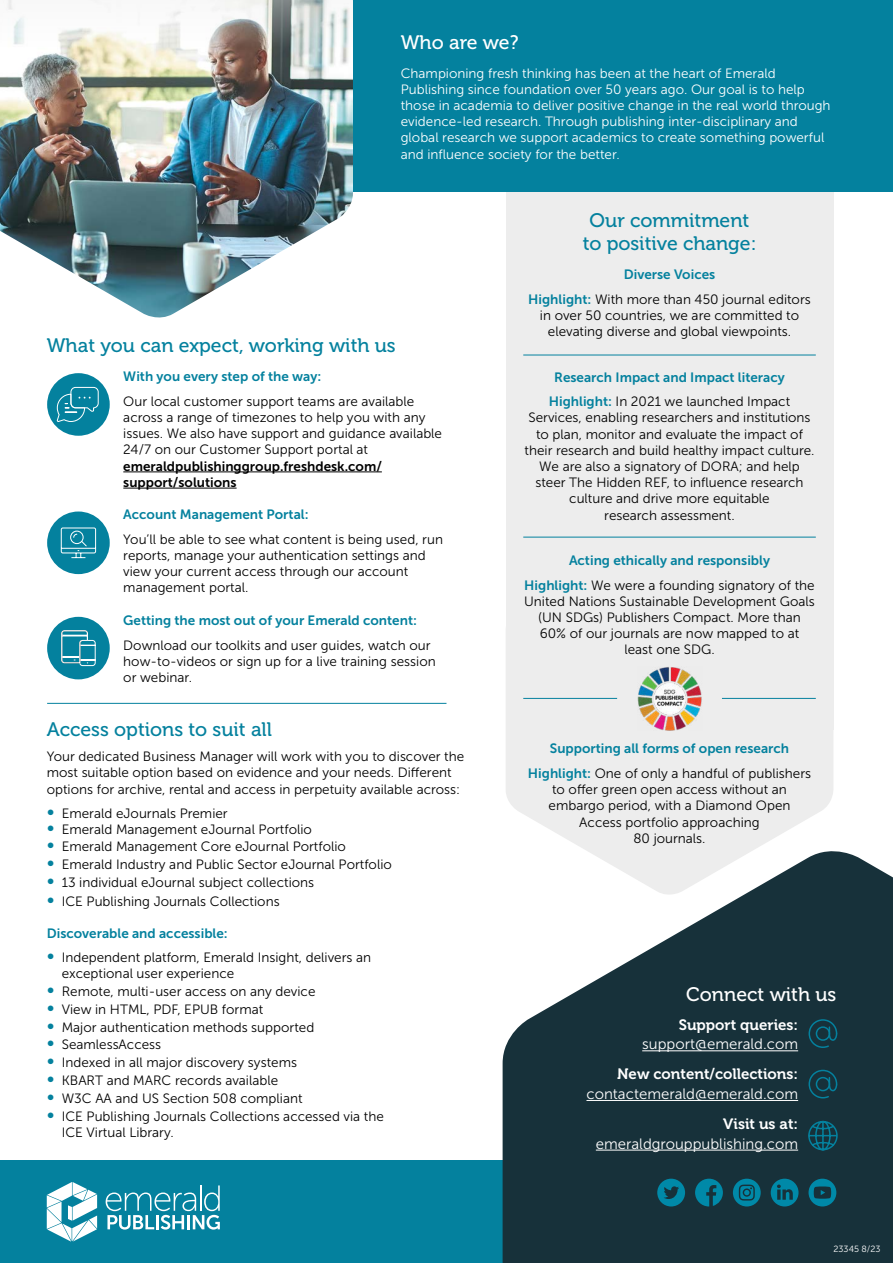
<style>
.page{position:relative;width:893px;height:1263px;background:#fff}
.page>*{position:absolute;margin:0;border:0;box-sizing:border-box;transform-origin:0 0}
.t1{font:19.5px/23.4px "Museo 500";color:#04819e;text-align:center}
.t2{font:19.5px "Museo 500";color:#fff}
.t3{font:15px/19.5px "Museo Sans 300";color:#fff;text-align:right}
.t4{font:13.5px/16.2px "Museo Sans 300";color:#000}
.t5{font:13.5px/16.2px "Museo Sans 300";color:#fff}
.t6{font:13.5px "Museo Sans 700";color:#04819e}
.t7{font:9px "Museo Sans 300";color:#fff}
.s1{font-family:"Museo Sans 700"}
.s2{font-size:19.5px;color:#04819e}
.s3{font-family:"Museo Sans 700";color:#04819e}
.s4{font-family:"Museo 700"}
</style>
<div class="page">
<div style="left:506px;top:0;width:327px;height:729px;background:#ededed"></div>
<svg style="left:506px;top:536px;width:327px;height:313px"></svg>
<hr style="left:123px;top:471px;width:259px;height:1px;background:#000">
<hr style="left:123px;top:488px;width:114px;height:1px;background:#000">
<div style="left:0;top:1161px;width:893px;height:102px;background:#04819e"></div>
<svg style="left:503px;top:849px;width:390px;height:414px;fill:#17313a"></svg>
<svg style="left:106px;top:1185px;width:114px;height:44px"></svg>
<svg style="left:47px;top:1182px;width:50px;height:60px"></svg>
<hr style="left:47px;top:703px;width:399px;height:1px;background:#04819e">
<hr style="left:523px;top:698px;width:94px;height:1px;background:#04819e">
<hr style="left:722px;top:698px;width:94px;height:1px;background:#04819e">
<hr style="left:523px;top:537px;width:293px;height:1px;background:#04819e">
<hr style="left:523px;top:355px;width:293px;height:1px;background:#04819e">
<img style="left:637px;top:667px;width:65px;height:63px">
<div style="left:47px;top:511px;width:63px;height:63px;background:#04819e;border-radius:50%"></div>
<svg style="left:60px;top:527px;width:36px;height:31px"></svg>
<div style="left:47px;top:373px;width:63px;height:63px;background:#04819e;border-radius:50%"></div>
<svg style="left:56px;top:386px;width:43px;height:36px"></svg>
<div style="left:47px;top:617px;width:63px;height:62px;background:#04819e;border-radius:50%"></div>
<svg style="left:61px;top:630px;width:35px;height:36px"></svg>
<svg style="left:695px;top:1179px;width:28px;height:27px"></svg>
<svg style="left:808px;top:1179px;width:28px;height:27px"></svg>
<svg style="left:657px;top:1179px;width:28px;height:27px"></svg>
<svg style="left:771px;top:1179px;width:27px;height:27px"></svg>
<svg style="left:733px;top:1179px;width:28px;height:27px"></svg>
<hr style="left:642px;top:1050px;width:156px;height:1px;background:#fff">
<hr style="left:586px;top:1100px;width:212px;height:1px;background:#fff">
<hr style="left:596px;top:1150px;width:202px;height:1px;background:#fff">
<svg style="left:808px;top:1069px;width:30px;height:30px"></svg>
<svg style="left:808px;top:1018px;width:30px;height:31px"></svg>
<svg style="left:807px;top:1120px;width:31px;height:31px"></svg>
<div style="left:0;top:0;width:893px;height:191px;background:#04819e"></div>
<img style="left:0;top:47px;width:353px;height:271px">
<svg style="left:0;top:0;width:353px;height:47px;background:#e2e2e0"></svg>
<p class="t2" style="left:401px;top:31px;width:119px">Who are we?</p>
<p class="t5" style="left:401px;top:65px;width:431px">Championing fresh thinking has been at the heart of Emerald Publishing since foundation over 50 years ago. Our goal is to help those in academia to deliver positive change in the real world through evidence-led research. Through publishing inter-disciplinary and global research we support academics to create something powerful and influence society for the better.</p>
<p class="t1" style="left:47px;top:334px;width:350px">What you can expect, working with us</p>
<p class="t6" style="left:123px;top:369px;width:200px">With you every step of the way:</p>
<p class="t4" style="left:123px;top:393px;width:320px">Our local customer support teams are available across a range of timezones to help you with any issues. We also have support and guidance available 24/7 on our Customer Support portal at <span class="s1">emeraldpublishinggroup.freshdesk.com/ support/solutions</span></p>
<p class="t6" style="left:123px;top:507px;width:187px">Account Management Portal:</p>
<p class="t4" style="left:123px;top:531px;width:321px">You’ll be able to see what content is being used, run reports, manage your authentication settings and view your current access through our account management portal.</p>
<p class="t6" style="left:123px;top:613px;width:295px">Getting the most out of your Emerald content:</p>
<p class="t4" style="left:123px;top:637px;width:314px">Download our toolkits and user guides, watch our how-to-videos or sign up for a live training session or webinar.</p>
<p class="t1" style="left:47px;top:718px;width:227px">Access options to suit all</p>
<p class="t4" style="left:47px;top:748px;width:419px">Your dedicated Business Manager will work with you to discover the most suitable option based on evidence and your needs. Different options for archive, rental and access in perpetuity available across:</p>
<p class="t4" style="left:47px;top:805px;width:182px"><span class="s2">•</span> Emerald eJournals Premier</p>
<p class="t4" style="left:47px;top:821px;width:267px"><span class="s2">•</span> Emerald Management eJournal Portfolio</p>
<p class="t4" style="left:47px;top:839px;width:301px"><span class="s2">•</span> Emerald Management Core eJournal Portfolio</p>
<p class="t4" style="left:47px;top:857px;width:347px"><span class="s2">•</span> Emerald Industry and Public Sector eJournal Portfolio</p>
<p class="t4" style="left:47px;top:874px;width:269px"><span class="s2">•</span> 13 individual eJournal subject collections</p>
<p class="t4" style="left:47px;top:893px;width:234px"><span class="s2">•</span> ICE Publishing Journals Collections</p>
<p class="t6" style="left:47px;top:926px;width:182px">Discoverable and accessible:</p>
<p class="t4" style="left:62px;top:950px;width:311px;line-height:15.8px;text-indent:-15px"><span class="s2">•</span> Independent platform, Emerald Insight, delivers an exceptional user experience</p>
<p class="t4" style="left:47px;top:983px;width:270px"><span class="s2">•</span> Remote, multi-user access on any device</p>
<p class="t4" style="left:47px;top:1001px;width:218px"><span class="s2">•</span> View in HTML, PDF, EPUB format</p>
<p class="t4" style="left:47px;top:1019px;width:269px"><span class="s2">•</span> Major authentication methods supported</p>
<p class="t4" style="left:47px;top:1037px;width:116px"><span class="s2">•</span> SeamlessAccess</p>
<p class="t4" style="left:47px;top:1055px;width:252px"><span class="s2">•</span> Indexed in all major discovery systems</p>
<p class="t4" style="left:47px;top:1072px;width:233px"><span class="s2">•</span> KBART and MARC records available</p>
<p class="t4" style="left:47px;top:1090px;width:257px"><span class="s2">•</span> W3C AA and US Section 508 compliant</p>
<p class="t4" style="left:62px;top:1108px;width:324px;line-height:15.8px;text-indent:-15px"><span class="s2">•</span> ICE Publishing Journals Collections accessed via the<br>ICE Virtual Library.</p>
<p class="t1" style="left:583px;top:209px;width:175px">Our commitment to positive change:</p>
<p class="t6" style="left:624px;top:267px;width:93px">Diverse Voices</p>
<p class="t4" style="left:528px;top:291px;width:284px;text-align:center"><span class="s3">Highlight:</span> With more than 450 journal editors in over 50 countries, we are committed to elevating diverse and global viewpoints.</p>
<p class="t6" style="left:554px;top:369px;width:232px">Research Impact and Impact literacy</p>
<p class="t4" style="left:525px;top:394px;width:291px;text-align:center"><span class="s3">Highlight:</span> In 2021 we launched Impact Services, enabling researchers and institutions to plan, monitor and evaluate the impact of their research and build healthy impact culture.<br>We are also a signatory of DORA; and help steer The Hidden REF, to influence research culture and drive more equitable<br>research assessment.</p>
<p class="t6" style="left:569px;top:553px;width:203px">Acting ethically and responsibly</p>
<p class="t4" style="left:524px;top:577px;width:292px;text-align:center"><span class="s3">Highlight:</span> We were a founding signatory of the United Nations Sustainable Development Goals (UN SDGs) Publishers Compact. More than 60% of our journals are now mapped to at least one SDG.</p>
<p class="t6" style="left:550px;top:741px;width:241px">Supporting all forms of open research</p>
<p class="t4" style="left:528px;top:765px;width:285px;text-align:center"><span class="s3">Highlight:</span> One of only a handful of publishers to offer green open access without an embargo period, with a Diamond Open<br>Access portfolio approaching<br>80 journals.</p>
<p class="t2" style="left:686px;top:984px;width:152px">Connect with us</p>
<p class="t3" style="left:642px;top:1015px;width:157px"><span class="s4">Support queries: </span>support@emerald.com</p>
<p class="t3" style="left:586px;top:1065px;width:213px"><span class="s4">New content/collections: </span>contactemerald@emerald.com</p>
<p class="t3" style="left:596px;top:1114px;width:204px"><span class="s4">Visit us at: </span>emeraldgrouppublishing.com</p>
<p class="t7" style="left:833px;top:1244px;width:49px">23345 8/23</p>
</div>
